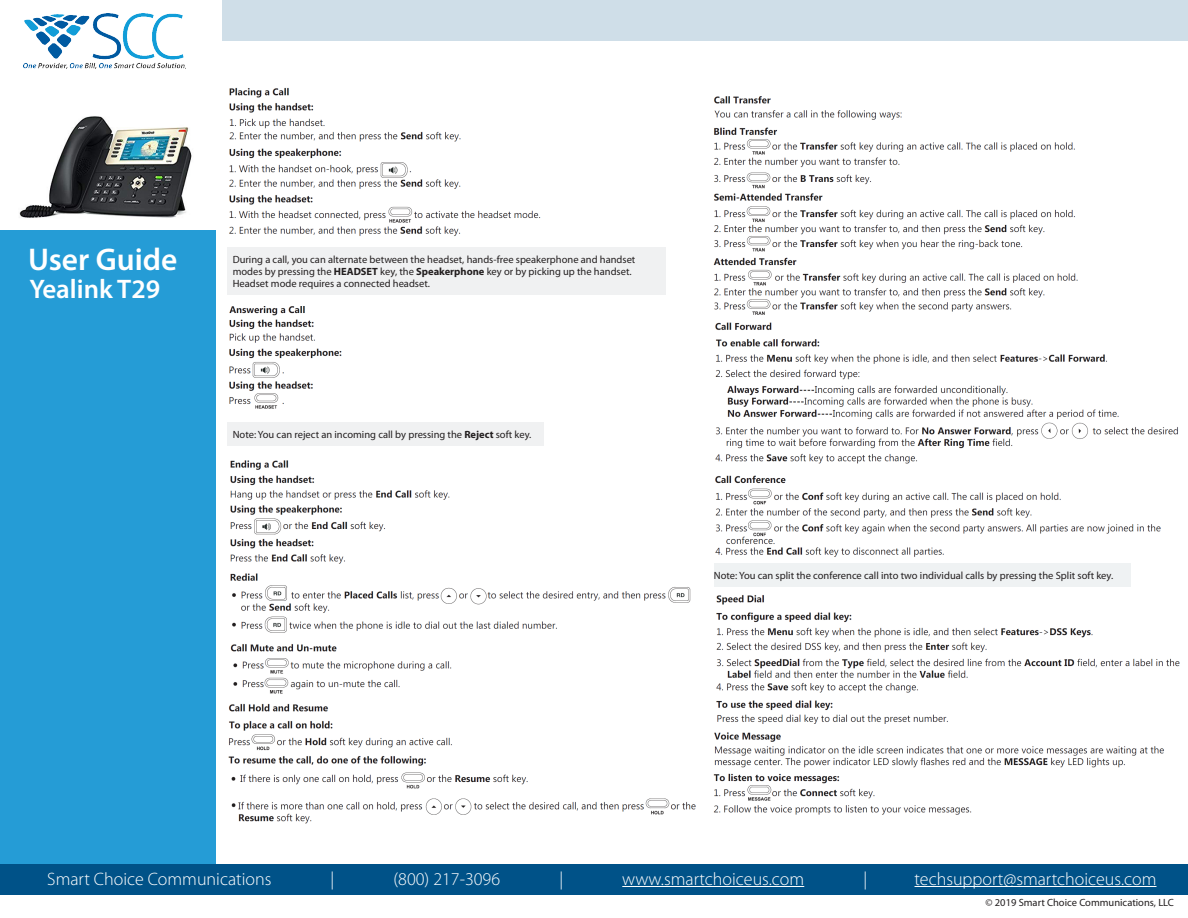
<style>
.page{position:relative;width:1188px;height:918px;background:#fff}
.page>*{position:absolute;margin:0;border:0;box-sizing:border-box;transform-origin:0 0}
.t1{font:600 31.5px "Myriad Pro";color:#fff}
.t2{font:600 26.85px "Myriad Pro";color:#fff}
.t3{font:300 18px "Myriad Pro";color:#fff}
.t4{font:10.5px/12px "Myriad Pro";color:#231f20}
.s1{font-weight:700}
</style>
<div class="page">
<div style="left:222px;top:0;width:966px;height:40px;background:#cfdee8"></div>
<div style="left:0;top:864px;width:1188px;height:31px;background:#005288"></div>
<hr style="left:622px;top:886px;width:182px;height:1px;background:#fff">
<hr style="left:915px;top:886px;width:242px;height:1px;background:#fff">
<img style="left:24px;top:14px;width:162px;height:55px">
<div style="left:0;top:230px;width:216px;height:634px;background:#259cd6"></div>
<div style="left:227px;top:247px;width:439px;height:48px;background:#f0f1f2"></div>
<div style="left:227px;top:422px;width:316px;height:24px;background:#f0f1f2"></div>
<div style="left:714px;top:563px;width:416px;height:24px;background:#eff2f3"></div>
<img style="left:229px;top:87px;width:312px;height:149px">
<img style="left:229px;top:306px;width:113px;height:103px">
<img style="left:230px;top:460px;width:461px;height:234px">
<img style="left:228px;top:703px;width:300px;height:86px">
<img style="left:713px;top:96px;width:365px;height:219px">
<img style="left:231px;top:798px;width:465px;height:26px">
<img style="left:715px;top:322px;width:463px;height:235px">
<img style="left:716px;top:595px;width:464px;height:128px">
<img style="left:713px;top:732px;width:451px;height:83px">
<img style="left:19px;top:116px;width:173px;height:102px">
<p class="t1" style="left:28px;top:239px;width:151px">User Guide</p>
<p class="t2" style="left:29px;top:272px;width:132px">Yealink T29</p>
<p class="t4" style="left:233px;top:254px;width:404px">During a call, you can alternate between the headset, hands-free speakerphone and handset modes by pressing the <span class="s1">HEADSET</span> key, the <span class="s1">Speakerphone</span> key or by picking up the handset.<br>Headset mode requires a connected headset.</p>
<p class="t4" style="left:233px;top:428px;width:300px">Note: You can reject an incoming call by pressing the <span class="s1">Reject</span> soft key.</p>
<p class="t4" style="left:714px;top:570px;width:401px">Note: You can split the conference call into two individual calls by pressing the Split soft key.</p>
<h3 class="t3" style="left:47px;top:869px;width:226px">Smart Choice Communications</h3>
<h3 class="t3" style="left:331px;top:869px;width:5px">|</h3>
<h3 class="t3" style="left:394px;top:869px;width:108px">(800) 217-3096</h3>
<h3 class="t3" style="left:559px;top:869px;width:5px">|</h3>
<h3 class="t3" style="left:622px;top:869px;width:183px">www.smartchoiceus.com</h3>
<h3 class="t3" style="left:863px;top:869px;width:5px">|</h3>
<h3 class="t3" style="left:915px;top:869px;width:244px">techsupport@smartchoiceus.com</h3>
<p class="t4" style="left:986px;top:897px;width:190px">© 2019 Smart Choice Communications, LLC</p>
</div>
